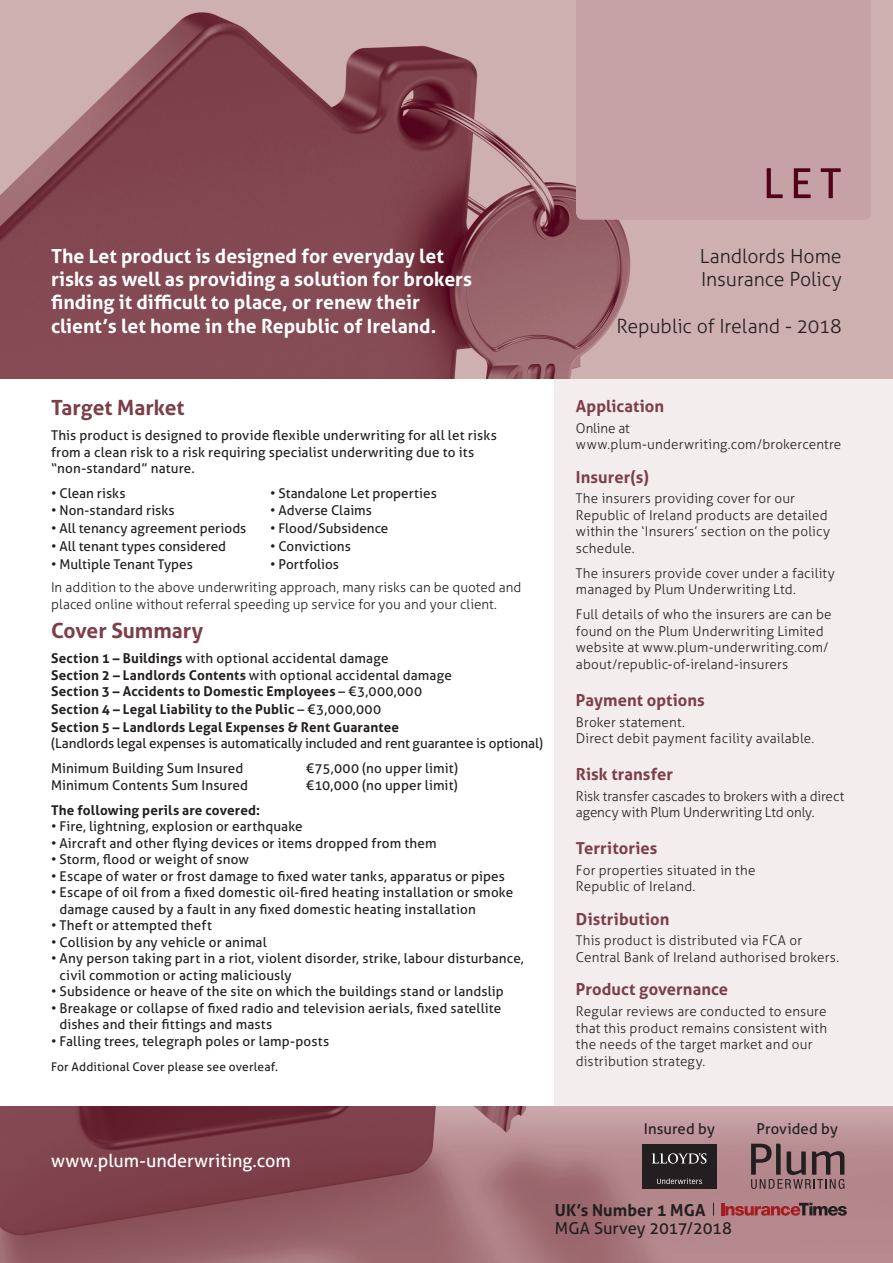
<style>
.page{position:relative;width:893px;height:1263px;background:#fff}
.page>*{position:absolute;margin:0;border:0;box-sizing:border-box;transform-origin:0 0}
.t1{font:700 21px "Aller";color:#7c3e48}
.t2{font:700 19.5px/23.4px "Aller";color:#fff}
.t3{font:300 19.5px/23.4px "Aller";letter-spacing:-.005em;color:#231f20}
.t4{font:18px "Aller";letter-spacing:-.005em;color:#fff}
.t5{font:700 16.5px "Aller";letter-spacing:.005em;color:#7c3e48}
.t6{font:16.5px/18px "Aller";letter-spacing:-.005em;color:#231f20}
.t7{font:14.85px "Aller";letter-spacing:.005em;color:#231f20}
.t8{font:13.5px/16.5px "Aller";letter-spacing:.01em;color:#231f20}
.t9{font:300 13.5px/16.5px "Aller";letter-spacing:.01em;color:#231f20}
.t10{font:700 13.5px/16.5px "Aller";letter-spacing:.01em;color:#231f20}
.t11{font:13.5px/16.5px "Aller";letter-spacing:-.01em;color:#231f20}
.t12{font:300 13.5px/16.5px "Aller";letter-spacing:-.01em;color:#231f20}
.t13{font:12px "Aller";letter-spacing:.015em;color:#231f20}
.s1{font-weight:400}
.s2{font-weight:700}
</style>
<div class="page">
<div style="left:555px;top:0;width:338px;height:1263px;background:#f4edee"></div>
<img style="left:0;top:1107px;width:893px;height:156px">
<img style="left:0;top:0;width:893px;height:378px">
<div style="left:576px;top:0;width:295px;height:220px;background:#c6a1a5"></div>
<svg style="left:767px;top:168px;width:74px;height:30px;background:#a6767f"></svg>
<div style="left:642px;top:1174px;width:74px;height:15px;background:#231f20"></div>
<svg style="left:657px;top:1178px;width:45px;height:6px"></svg>
<div style="left:642px;top:1144px;width:74px;height:29px;background:#231f20"></div>
<svg style="left:652px;top:1153px;width:54px;height:11px"></svg>
<svg style="left:713px;top:1203px;width:1px;height:13px"></svg>
<svg style="left:721px;top:1203px;width:126px;height:13px;background:#945256"></svg>
<svg style="left:751px;top:1144px;width:93px;height:45px;background:#86666a"></svg>
<p class="t2" style="left:51px;top:244px;width:423px">The Let product is designed for everyday let risks as well as providing a solution for brokers finding it difficult to place, or renew their client’s let home in the Republic of Ireland.</p>
<p class="t3" style="left:700px;top:244px;width:143px">Landlords Home<br>Insurance Policy</p>
<p class="t3" style="left:616px;top:314px;width:227px">Republic of Ireland - 2018</p>
<p class="t1" style="left:51px;top:395px;width:135px">Target Market</p>
<p class="t8" style="left:51px;top:427px;width:447px">This product is designed to provide flexible underwriting for all let risks from a clean risk to a risk requiring specialist underwriting due to its “non-standard” nature.</p>
<p class="t8" style="left:51px;top:485px;width:76px">• Clean risks</p>
<p class="t8" style="left:51px;top:502px;width:125px">• Non-standard risks</p>
<p class="t8" style="left:51px;top:520px;width:197px">• All tenancy agreement periods</p>
<p class="t8" style="left:51px;top:538px;width:177px">• All tenant types considered</p>
<p class="t8" style="left:51px;top:556px;width:143px">• Multiple Tenant Types</p>
<p class="t8" style="left:270px;top:485px;width:168px">• Standalone Let properties</p>
<p class="t8" style="left:270px;top:502px;width:103px">• Adverse Claims</p>
<p class="t8" style="left:270px;top:520px;width:120px">• Flood/Subsidence</p>
<p class="t8" style="left:270px;top:538px;width:82px">• Convictions</p>
<p class="t8" style="left:270px;top:556px;width:70px">• Portfolios</p>
<p class="t9" style="left:51px;top:579px;width:472px">In addition to the above underwriting approach, many risks can be quoted and placed online without referral speeding up service for you and your client.</p>
<p class="t1" style="left:51px;top:618px;width:154px">Cover Summary</p>
<p class="t10" style="left:51px;top:650px;width:402px">Section 1 – Buildings <span class="s1">with optional accidental damage<br></span>Section 2 – Landlords Contents <span class="s1">with optional accidental damage<br></span>Section 3 – Accidents to Domestic Employees <span class="s1">– €3,000,000</span></p>
<p class="t10" style="left:51px;top:701px;width:332px">Section 4 – Legal Liability to the Public <span class="s1">– €3,000,000</span></p>
<p class="t11" style="left:51px;top:718px;width:494px"><span class="s2">Section 5 – Landlords Legal Expenses &amp; Rent Guarantee<br></span>(Landlords legal expenses is automatically included and rent guarantee is optional)</p>
<p class="t8" style="left:51px;top:760px;width:194px">Minimum Building Sum Insured</p>
<p class="t8" style="left:306px;top:760px;width:153px">€75,000 (no upper limit)</p>
<p class="t8" style="left:51px;top:776px;width:199px">Minimum Contents Sum Insured</p>
<p class="t8" style="left:306px;top:776px;width:153px">€10,000 (no upper limit)</p>
<p class="t10" style="left:51px;top:801px;width:211px">The following perils are covered:</p>
<p class="t8" style="left:51px;top:818px;width:253px">• Fire, lightning, explosion or earthquake</p>
<p class="t8" style="left:51px;top:834px;width:387px">• Aircraft and other flying devices or items dropped from them</p>
<p class="t8" style="left:51px;top:851px;width:200px">• Storm, flood or weight of snow</p>
<p class="t8" style="left:51px;top:867px;width:455px">• Escape of water or frost damage to fixed water tanks, apparatus or pipes</p>
<p class="t8" style="left:60px;top:884px;width:455px;text-indent:-9px">• Escape of oil from a fixed domestic oil-fired heating installation or smoke damage caused by a fault in any fixed domestic heating installation</p>
<p class="t8" style="left:51px;top:917px;width:162px">• Theft or attempted theft</p>
<p class="t8" style="left:51px;top:933px;width:217px">• Collision by any vehicle or animal</p>
<p class="t8" style="left:60px;top:950px;width:466px;text-indent:-9px">• Any person taking part in a riot, violent disorder, strike, labour disturbance, civil commotion or acting maliciously</p>
<p class="t8" style="left:51px;top:983px;width:454px">• Subsidence or heave of the site on which the buildings stand or landslip</p>
<p class="t8" style="left:60px;top:999px;width:443px;text-indent:-9px">• Breakage or collapse of fixed radio and television aerials, fixed satellite dishes and their fittings and masts</p>
<p class="t8" style="left:51px;top:1032px;width:280px">• Falling trees, telegraph poles or lamp-posts</p>
<p class="t13" style="left:51px;top:1059px;width:228px">For Additional Cover please see overleaf.</p>
<p class="t5" style="left:576px;top:396px;width:90px">Application</p>
<p class="t9" style="left:576px;top:420px;width:267px">Online at www.plum-underwriting.com/brokercentre</p>
<p class="t5" style="left:576px;top:467px;width:74px">Insurer(s)</p>
<p class="t9" style="left:576px;top:490px;width:256px">The insurers providing cover for our Republic of Ireland products are detailed within the ‘Insurers’ section on the policy schedule.</p>
<p class="t9" style="left:576px;top:565px;width:260px">The insurers provide cover under a facility managed by Plum Underwriting Ltd.</p>
<p class="t9" style="left:576px;top:606px;width:257px">Full details of who the insurers are can be found on the Plum Underwriting Limited website at www.plum-underwriting.com/ about/republic-of-ireland-insurers</p>
<p class="t5" style="left:576px;top:690px;width:130px">Payment options</p>
<p class="t9" style="left:576px;top:713px;width:240px">Broker statement.<br>Direct debit payment facility available.</p>
<p class="t5" style="left:576px;top:764px;width:99px">Risk transfer</p>
<p class="t12" style="left:576px;top:787px;width:270px">Risk transfer cascades to brokers with a direct agency with Plum Underwriting Ltd only.</p>
<p class="t5" style="left:576px;top:838px;width:83px">Territories</p>
<p class="t9" style="left:576px;top:862px;width:181px">For properties situated in the<br>Republic of Ireland.</p>
<p class="t5" style="left:576px;top:909px;width:95px">Distribution</p>
<p class="t9" style="left:576px;top:932px;width:265px">This product is distributed via FCA or<br>Central Bank of Ireland authorised brokers.</p>
<p class="t5" style="left:576px;top:979px;width:154px">Product governance</p>
<p class="t9" style="left:576px;top:1003px;width:253px">Regular reviews are conducted to ensure that this product remains consistent with the needs of the target market and our distribution strategy.</p>
<p class="t4" style="left:51px;top:1150px;width:241px">www.plum-underwriting.com</p>
<p class="t7" style="left:644px;top:1120px;width:72px">Insured by</p>
<p class="t7" style="left:757px;top:1120px;width:83px">Provided by</p>
<p class="t6" style="left:555px;top:1201px;width:179px"><span class="s2">UK’s Number 1 MGA<br></span>MGA Survey 2017/2018</p>
</div>
